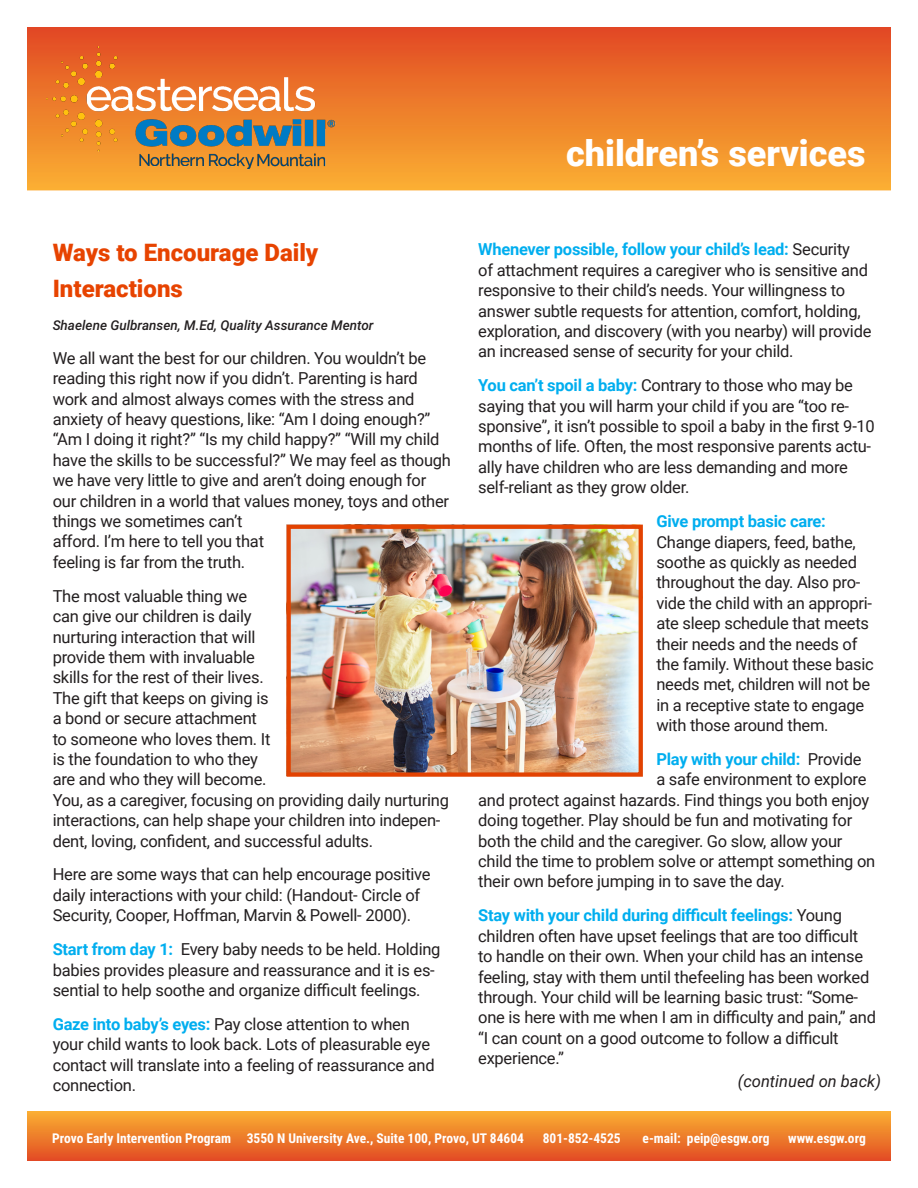
<style>
.page{position:relative;width:918px;height:1188px;background:#fff}
.page>*{position:absolute;margin:0;border:0;box-sizing:border-box;transform-origin:0 0}
.t1{font:900 36px "Roboto";color:#fff}
.t2{font:900 24px/36px "Roboto";color:#e74300}
.t3{font:16.5px/20.4px "Roboto";letter-spacing:-.015em;color:#231f20}
.t4{font:700 16.5px "Roboto";letter-spacing:-.015em;color:#00aeef}
.t5{font:italic 16.5px "Roboto";color:#231f20}
.t6{font:700 13.5px "Roboto Condensed";color:#fff}
.t7{font:italic 500 13.5px "Roboto";color:#231f20}
.s1{font-weight:700;color:#00aeef}
.s2{font-weight:400;color:#231f20}
</style>
<div class="page">
<div style="left:27px;top:27px;width:864px;height:164px;background:linear-gradient(to bottom,#e14924,#fab032)"></div>
<img style="left:37px;top:32px;width:305px;height:151px">
<img style="left:292px;top:530px;width:346px;height:242px">
<div style="left:287px;top:525px;width:356px;height:252px;border:4px solid #e24201"></div>
<div style="left:27px;top:1110px;width:864px;height:51px;background:linear-gradient(to bottom,#fbb232,#e24b24)"></div>
<p class="t1" style="left:566px;top:128px;width:301px">children’s services</p>
<p class="t2" style="left:53px;top:234px;width:267px">Ways to Encourage Daily<br>Interactions</p>
<p class="t7" style="left:53px;top:316px;width:322px">Shaelene Gulbransen, M.Ed, Quality Assurance Mentor</p>
<p class="t3" style="left:53px;top:347px;width:400px">We all want the best for our children. You wouldn’t be reading this right now if you didn’t. Parenting is hard work and almost always comes with the stress and anxiety of heavy questions, like: “Am I doing enough?” “Am I doing it right?” “Is my child happy?” “Will my child have the skills to be successful?” We may feel as though we have very little to give and aren’t doing enough for our children in a world that values money, toys and other things we sometimes can’t<br>afford. I’m here to tell you that<br>feeling is far from the truth.</p>
<p class="t3" style="left:53px;top:585px;width:398px">The most valuable thing we<br>can give our children is daily<br>nurturing interaction that will<br>provide them with invaluable<br>skills for the rest of their lives.<br>The gift that keeps on giving is<br>a bond or secure attachment<br>to someone who loves them. It<br>is the foundation to who they<br>are and who they will become.<br>You, as a caregiver, focusing on providing daily nurturing interactions, can help shape your children into indepen&shy;dent, loving, confident, and successful adults.</p>
<p class="t3" style="left:53px;top:864px;width:379px">Here are some ways that can help encourage positive daily interactions with your child: (Handout- Circle of<br>Security, Cooper, Hoffman, Marvin &amp; Powell- 2000).</p>
<p class="t3" style="left:53px;top:938px;width:389px"><span class="s1">Start from day 1:</span> Every baby needs to be held. Holding babies provides pleasure and reassurance and it is es&shy;sential to help soothe and organize difficult feelings.</p>
<p class="t3" style="left:53px;top:1013px;width:384px"><span class="s1">Gaze into baby’s eyes:</span> Pay close attention to when your child wants to look back. Lots of pleasurable eye contact will translate into a feeling of reassurance and connection.</p>
<p class="t3" style="left:478px;top:239px;width:395px"><span class="s1">Whenever possible, follow your child’s lead:</span> Security<br>of attachment requires a caregiver who is sensitive and responsive to their child’s needs. Your willingness to answer subtle requests for attention, comfort, holding, exploration, and discovery (with you nearby) will provide an increased sense of security for your child.</p>
<p class="t3" style="left:478px;top:375px;width:398px"><span class="s1">You can’t spoil a baby:</span> Contrary to those who may be saying that you will harm your child if you are “too re&shy;sponsive”, it isn’t possible to spoil a baby in the first 9-10 months of life. Often, the most responsive parents actu&shy;ally have children who are less demanding and more self-reliant as they grow older.</p>
<p class="t3" style="left:656px;top:510px;width:219px"><span class="s1">Give prompt basic care:<br></span>Change diapers, feed, bathe, soothe as quickly as needed throughout the day. Also pro&shy;vide the child with an appropri&shy;ate sleep schedule that meets their needs and the needs of the family. Without these basic needs met, children will not be in a receptive state to engage with those around them.</p>
<p class="t4" style="left:656px;top:748px;width:207px">Play with your child: <span class="s2">Provide</span></p>
<p class="t3" style="left:656px;top:769px;width:212px">a safe environment to explore</p>
<p class="t3" style="left:478px;top:789px;width:393px">and protect against hazards. Find things you both enjoy</p>
<p class="t3" style="left:478px;top:810px;width:376px">doing together. Play should be fun and motivating for</p>
<p class="t3" style="left:478px;top:830px;width:366px">both the child and the caregiver. Go slow, allow your</p>
<p class="t3" style="left:478px;top:850px;width:399px">child the time to problem solve or attempt something on</p>
<p class="t3" style="left:478px;top:871px;width:308px">their own before jumping in to save the day.</p>
<p class="t3" style="left:478px;top:905px;width:399px"><span class="s1">Stay with your child during difficult feelings:</span> Young children often have upset feelings that are too difficult to handle on their own. When your child has an intense feeling, stay with them until thefeeling has been worked through. Your child will be learning basic trust: “Some&shy;one is here with me when I am in difficulty and pain,” and “I can count on a good outcome to follow a difficult experience.”</p>
<p class="t5" style="left:738px;top:1070px;width:145px">(continued on back)</p>
<p class="t6" style="left:52px;top:1128px;width:473px">Provo Early Intervention Program 3550 N University Ave., Suite 100, Provo, UT 84604</p>
<p class="t6" style="left:543px;top:1128px;width:80px">801-852-4525</p>
<p class="t6" style="left:643px;top:1128px;width:128px">e-mail: peip@esgw.org</p>
<p class="t6" style="left:788px;top:1128px;width:79px">www.esgw.org</p>
</div>
